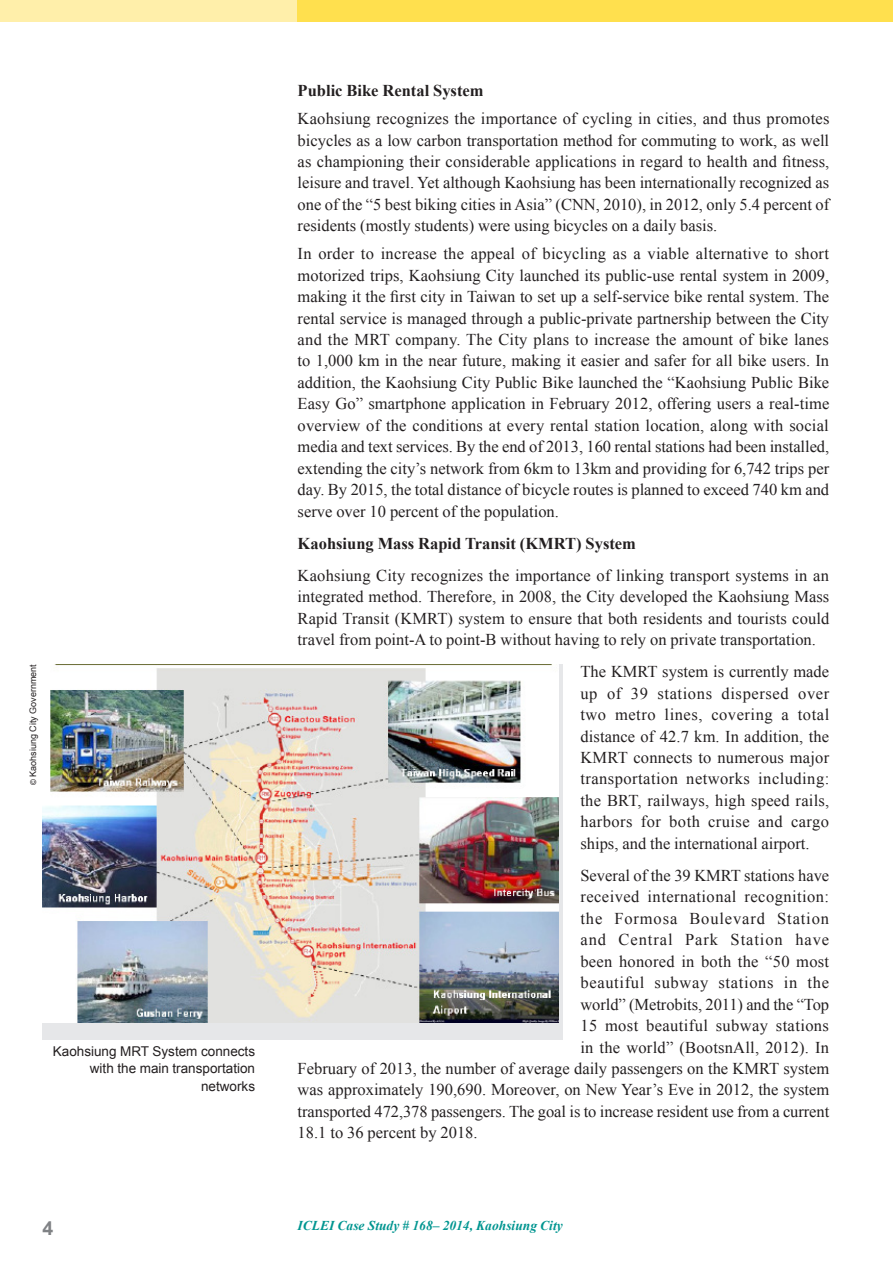
<style>
.page{position:relative;width:893px;height:1263px;background:#fff}
.page>*{position:absolute;margin:0;border:0;box-sizing:border-box;transform-origin:0 0}
.t1{font:700 19.5px "Arial";color:#808285}
.Main_Text{font:16.5px/21.5px "Times New Roman";color:#231f20;text-align:justify}
.Main_Text-2{font:16.5px "Times New Roman";letter-spacing:.025em;color:#231f20}
.Main_Text-3{font:700 16.5px "Times New Roman";color:#231f20}
.Main_Text-4{font:16.5px "Times New Roman";letter-spacing:.04em;color:#231f20}
.Main_Text-5{font:16.5px "Times New Roman";letter-spacing:.05em;color:#231f20}
.Main_Text-6{font:16.5px "Times New Roman";letter-spacing:.055em;color:#231f20}
.t2{font:13.5px/17.5px "Arial";color:#231f20;text-align:right}
.t3{font:italic 700 13.5px "Times New Roman";color:#009590}
.Photo{font:9px "Arial";color:#231f20}
.s1{font-size:7.95px}
</style>
<div class="page">
<div style="left:0;top:0;width:893px;height:21px;background:#ffefaa"></div>
<div style="left:298px;top:0;width:595px;height:21px;background:#ffe04e"></div>
<div style="left:43px;top:664px;width:520px;height:376px;background:#e6e7e9"></div>
<img style="left:43px;top:664px;width:516px;height:359px">
<p class="Photo" style="left:27px;top:785px;width:122px;rotate:-90deg"><span class="s1">©</span> Kaohsiung City Government</p>
<p class="t2" style="left:53px;top:1042px;width:204px">Kaohsiung MRT System connects with the main transportation networks</p>
<p class="Main_Text-3" style="left:298px;top:79px;width:187px">Public Bike Rental System</p>
<p class="Main_Text" style="left:298px;top:108px;width:533px">Kaohsiung recognizes the importance of cycling in cities, and thus promotes bicycles as a low carbon transportation method for commuting to work, as well as championing their considerable applications in regard to health and fitness, leisure and travel. Yet although Kaohsiung has been internationally recognized as one of the “5 best biking cities in Asia” (CNN, 2010), in 2012, only 5.4 percent of residents (mostly students) were using bicycles on a daily basis.</p>
<p class="Main_Text" style="left:298px;top:243px;width:533px">In order to increase the appeal of bicycling as a viable alternative to short motorized trips, Kaohsiung City launched its public-use rental system in 2009, making it the first city in Taiwan to set up a self-service bike rental system. The rental service is managed through a public-private partnership between the City and the MRT company. The City plans to increase the amount of bike lanes to 1,000 km in the near future, making it easier and safer for all bike users. In addition, the Kaohsiung City Public Bike launched the “Kaohsiung Public Bike Easy Go” smartphone application in February 2012, offering users a real-time overview of the conditions at every rental station location, along with social media and text services. By the end of 2013, 160 rental stations had been installed, extending the city’s network from 6km to 13km and providing for 6,742 trips per day. By 2015, the total distance of bicycle routes is planned to exceed 740 km and serve over 10 percent of the population.</p>
<p class="Main_Text-3" style="left:298px;top:532px;width:340px">Kaohsiung Mass Rapid Transit (KMRT) System</p>
<p class="Main_Text" style="left:298px;top:564px;width:533px">Kaohsiung City recognizes the importance of linking transport systems in an integrated method. Therefore, in 2008, the City developed the Kaohsiung Mass Rapid Transit (KMRT) system to ensure that both residents and tourists could travel from point-A to point-B without having to rely on private transportation.</p>
<p class="Main_Text" style="left:580px;top:661px;width:250px">The KMRT system is currently made up of 39 stations dispersed over two metro lines, covering a total distance of 42.7 km. In addition, the KMRT connects to numerous major transportation networks including: the BRT, railways, high speed rails, harbors for both cruise and cargo ships, and the international airport.</p>
<p class="Main_Text" style="left:580px;top:864px;width:250px">Several of the 39 KMRT stations have</p>
<p class="Main_Text-2" style="left:580px;top:886px;width:250px">received international recognition:</p>
<p class="Main_Text-5" style="left:580px;top:907px;width:250px">the Formosa Boulevard Station</p>
<p class="Main_Text-6" style="left:580px;top:929px;width:250px">and Central Park Station have</p>
<p class="Main_Text" style="left:580px;top:950px;width:250px">been honored in both the “50 most</p>
<p class="Main_Text-4" style="left:580px;top:971px;width:250px">beautiful subway stations in the</p>
<p class="Main_Text" style="left:580px;top:993px;width:250px">world” (Metrobits, 2011) and the “Top</p>
<p class="Main_Text-2" style="left:580px;top:1014px;width:250px">15 most beautiful subway stations</p>
<p class="Main_Text" style="left:580px;top:1036px;width:250px">in the world” (BootsnAll, 2012). In</p>
<p class="Main_Text" style="left:298px;top:1057px;width:533px">February of 2013, the number of average daily passengers on the KMRT system</p>
<p class="Main_Text" style="left:298px;top:1079px;width:533px">was approximately 190,690. Moreover, on New Year’s Eve in 2012, the system</p>
<p class="Main_Text" style="left:298px;top:1100px;width:533px">transported 472,378 passengers. The goal is to increase resident use from a current</p>
<p class="Main_Text" style="left:298px;top:1122px;width:181px">18.1 to 36 percent by 2018.</p>
<p class="t1" style="left:43px;top:1215px;width:12px">4</p>
<p class="t3" style="left:298px;top:1216px;width:267px">ICLEI Case Study # 168– 2014, Kaohsiung City</p>
</div>
